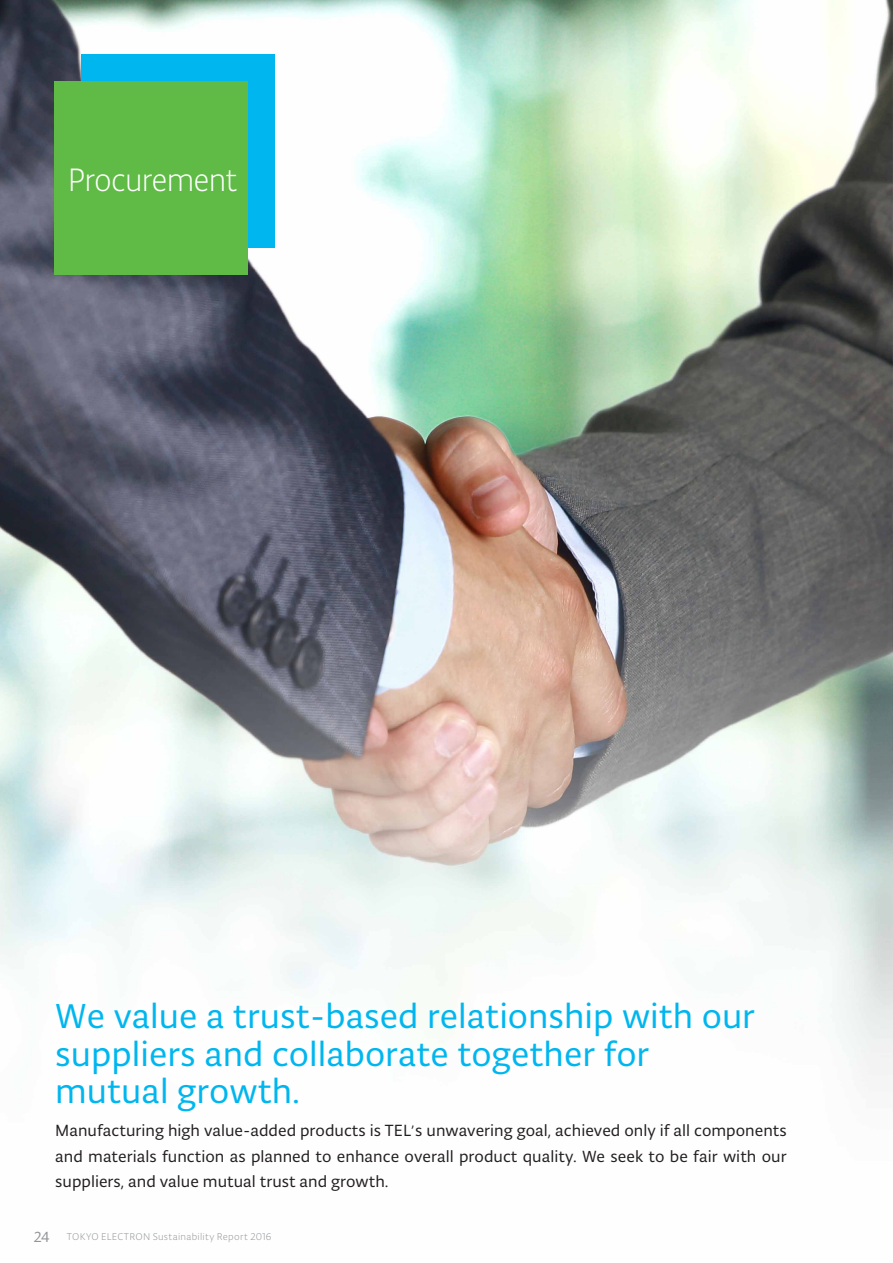
<style>
.page{position:relative;width:893px;height:1263px;background:#fff}
.page>*{position:absolute;margin:0;border:0;box-sizing:border-box;transform-origin:0 0}
.t1{font:37.05px/37.2px "Typonine Sans";color:#00b6ef}
.t2{font:300 34.5px "Typonine Sans";letter-spacing:-.025em;color:#fff;scale:.95 1}
.t3{font:17.25px/25.5px "Typonine Sans";color:#231f20;text-align:justify}
.t4{font:300 10.5px "Typonine Sans";letter-spacing:.025em;color:#939598}
.s1{font-size:14.85px}
.s2{font-weight:400;font-size:15.6px}
</style>
<div class="page">
<img style="left:0;top:0;width:893px;height:1075px">
<div style="left:82px;top:54px;width:193px;height:193px;background:#00b6ef"></div>
<div style="left:54px;top:82px;width:193px;height:193px;background:#60bb46"></div>
<p class="t2" style="left:68px;top:160px;width:180px">Procurement</p>
<p class="t1" style="left:55px;top:997px;width:701px">We value a trust-based relationship with our suppliers and collaborate together for</p>
<p class="t1" style="left:55px;top:1072px;width:246px">mutual growth.</p>
<p class="t3" style="left:55px;top:1118px;width:733px">Manufacturing high value-added products is TEL<span class="s1">’</span>s unwavering goal, achieved only if all components and materials function as planned to enhance overall product quality. We seek to be fair with our suppliers, and value mutual trust and growth.</p>
<p class="t4" style="left:34px;top:1231px;width:239px"><span class="s2">24</span> TOKYO ELECTRON Sustainability Report 2016</p>
</div>
